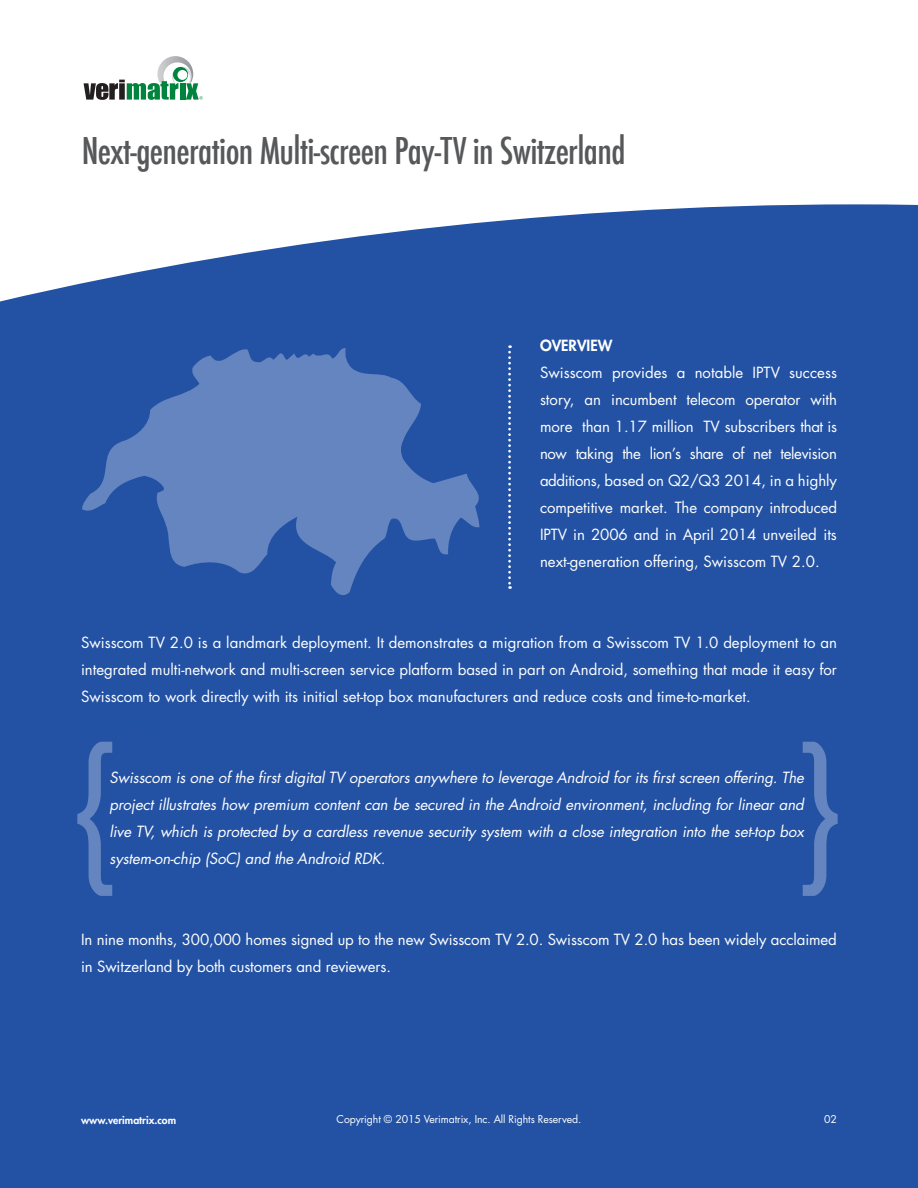
<style>
.page{position:relative;width:918px;height:1188px;background:#fff}
.page>*{position:absolute;margin:0;border:0;box-sizing:border-box;transform-origin:0 0}
.t1{font:150px "Futura";color:#fff}
.t2{font:500 condensed 36px "Futura";letter-spacing:-.02em;color:#57585a}
.t3{font:15px/27px "Futura";letter-spacing:-.01em;color:#fff;text-align:justify}
.t4{font:italic 15px/27px "Futura";letter-spacing:-.01em;color:#fff;text-align:justify}
.t5{font:800 15px "Futura";color:#fff}
.t6{font:10.5px "Futura";letter-spacing:-.01em;color:#fff}
.t7{font:800 10.5px "Futura";color:#fff}
</style>
<div class="page">
<svg style="left:84px;top:56px;width:119px;height:44px"></svg>
<div style="left:0;top:204px;width:918px;height:984px;background:#2352a4"></div>
<svg style="left:82px;top:347px;width:404px;height:252px;background:#456cb2"></svg>
<svg style="left:508px;top:345px;width:3px;height:244px"></svg>
<p class="t2" style="left:82px;top:127px;width:545px">Next-generation Multi-screen Pay-TV in Switzerland</p>
<p class="t5" style="left:540px;top:336px;width:74px">OVERVIEW</p>
<p class="t3" style="left:540px;top:359px;width:299px">Swisscom provides a notable IPTV success story, an incumbent telecom operator with more than 1.17 million TV subscribers that is now taking the lion’s share of net television additions, based on Q2/Q3 2014, in a highly competitive market. The company introduced IPTV in 2006 and in April 2014 unveiled its next-generation offering, Swisscom TV 2.0.</p>
<p class="t3" style="left:81px;top:629px;width:757px">Swisscom TV 2.0 is a landmark deployment. It demonstrates a migration from a Swisscom TV 1.0 deployment to an integrated multi-network and multi-screen service platform based in part on Android, something that made it easy for Swisscom to work directly with its initial set-top box manufacturers and reduce costs and time-to-market.</p>
<h1 class="t1" style="left:70px;top:702px;width:52px">{</h1>
<h1 class="t1" style="left:795px;top:702px;width:52px">}</h1>
<p class="t4" style="left:110px;top:764px;width:696px">Swisscom is one of the first digital TV operators anywhere to leverage Android for its first screen offering. The project illustrates how premium content can be secured in the Android environment, including for linear and live TV, which is protected by a cardless revenue security system with a close integration into the set-top box system-on-chip (SoC) and the Android RDK.</p>
<p class="t3" style="left:81px;top:926px;width:757px">In nine months, 300,000 homes signed up to the new Swisscom TV 2.0. Swisscom TV 2.0 has been widely acclaimed in Switzerland by both customers and reviewers.</p>
<p class="t7" style="left:81px;top:1113px;width:97px">www.verimatrix.com</p>
<p class="t6" style="left:337px;top:1112px;width:246px">Copyright © 2015 Verimatrix, Inc. All Rights Reserved.</p>
<p class="t6" style="left:824px;top:1112px;width:14px">02</p>
</div>
